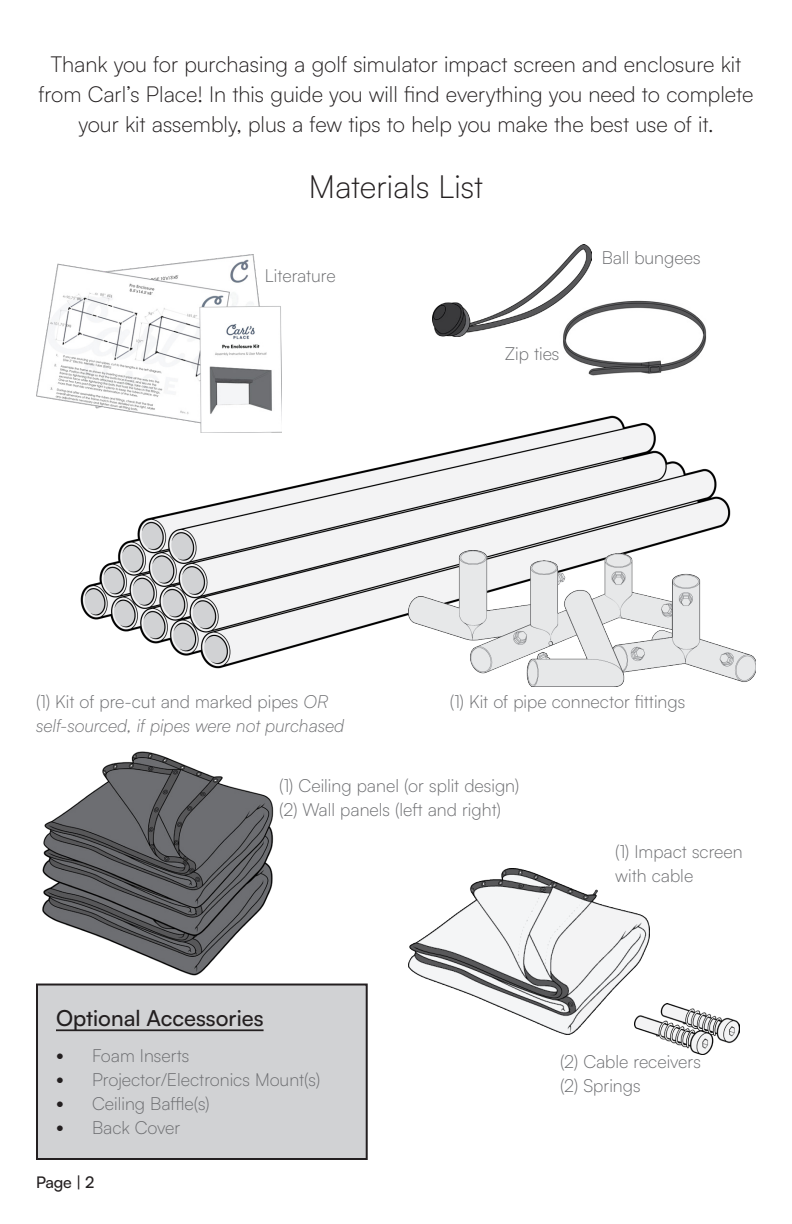
<style>
.page{position:relative;width:792px;height:1224px;background:#fff}
.page>*{position:absolute;margin:0;border:0;box-sizing:border-box;transform-origin:0 0}
.t1{font:300 32px "Satoshi";color:#231f20}
.t2{font:300 22px/30px "Satoshi";color:#231f20;text-align:center}
.t3{font:500 22px "Satoshi";color:#231f20}
.t4{font:300 18px/24px "Satoshi";color:#6c6d70}
.t5{font:italic 300 18px/24px "Satoshi";color:#6c6d70}
.t6{font:500 16px "Satoshi";color:#231f20}
.s1{font-style:normal}
.s2{font-size:22px;color:#231f20}
</style>
<div class="page">
<img style="left:80px;top:403px;width:651px;height:266px">
<img style="left:42px;top:751px;width:232px;height:225px">
<img style="left:408px;top:869px;width:242px;height:165px">
<img style="left:408px;top:551px;width:348px;height:136px">
<img style="left:563px;top:300px;width:144px;height:76px">
<img style="left:432px;top:245px;width:160px;height:92px">
<img style="left:36px;top:254px;width:245px;height:178px">
<div style="left:37px;top:985px;width:330px;height:174px;background:#d1d2d4"></div>
<hr style="left:56px;top:1029px;width:208px;height:2px;background:#231f20">
<div style="left:36px;top:984px;width:332px;height:176px;border:2px solid #231f20"></div>
<img style="left:634px;top:1004px;width:106px;height:50px">
<p class="t2" style="left:38px;top:48px;width:717px">Thank you for purchasing a golf simulator impact screen and enclosure kit from Carl’s Place! In this guide you will find everything you need to complete your kit assembly, plus a few tips to help you make the best use of it.</p>
<p class="t1" style="left:309px;top:166px;width:176px">Materials List</p>
<p class="t4" style="left:265px;top:263px;width:72px">Literature</p>
<p class="t4" style="left:505px;top:341px;width:56px">Zip ties</p>
<p class="t4" style="left:602px;top:245px;width:100px">Ball bungees</p>
<p class="t5" style="left:36px;top:689px;width:310px"><span class="s1">(1) Kit of pre-cut and marked pipes</span> OR self-sourced, if pipes were not purchased</p>
<p class="t4" style="left:450px;top:689px;width:237px">(1) Kit of pipe connector fittings</p>
<p class="t4" style="left:279px;top:773px;width:242px">(1) Ceiling panel (or split design) (2) Wall panels (left and right)</p>
<p class="t4" style="left:615px;top:839px;width:129px">(1) Impact screen with cable</p>
<p class="t3" style="left:56px;top:1003px;width:209px">Optional Accessories</p>
<p class="t4" style="left:56px;top:1043px;width:135px"><span class="s2">•</span> Foam Inserts</p>
<p class="t4" style="left:56px;top:1067px;width:266px"><span class="s2">•</span> Projector/Electronics Mount(s)</p>
<p class="t4" style="left:56px;top:1091px;width:155px"><span class="s2">•</span> Ceiling Baffle(s)</p>
<p class="t4" style="left:56px;top:1115px;width:126px"><span class="s2">•</span> Back Cover</p>
<p class="t6" style="left:36px;top:1171px;width:60px">Page | 2</p>
<p class="t4" style="left:560px;top:1049px;width:142px">(2) Cable receivers (2) Springs</p>
</div>
